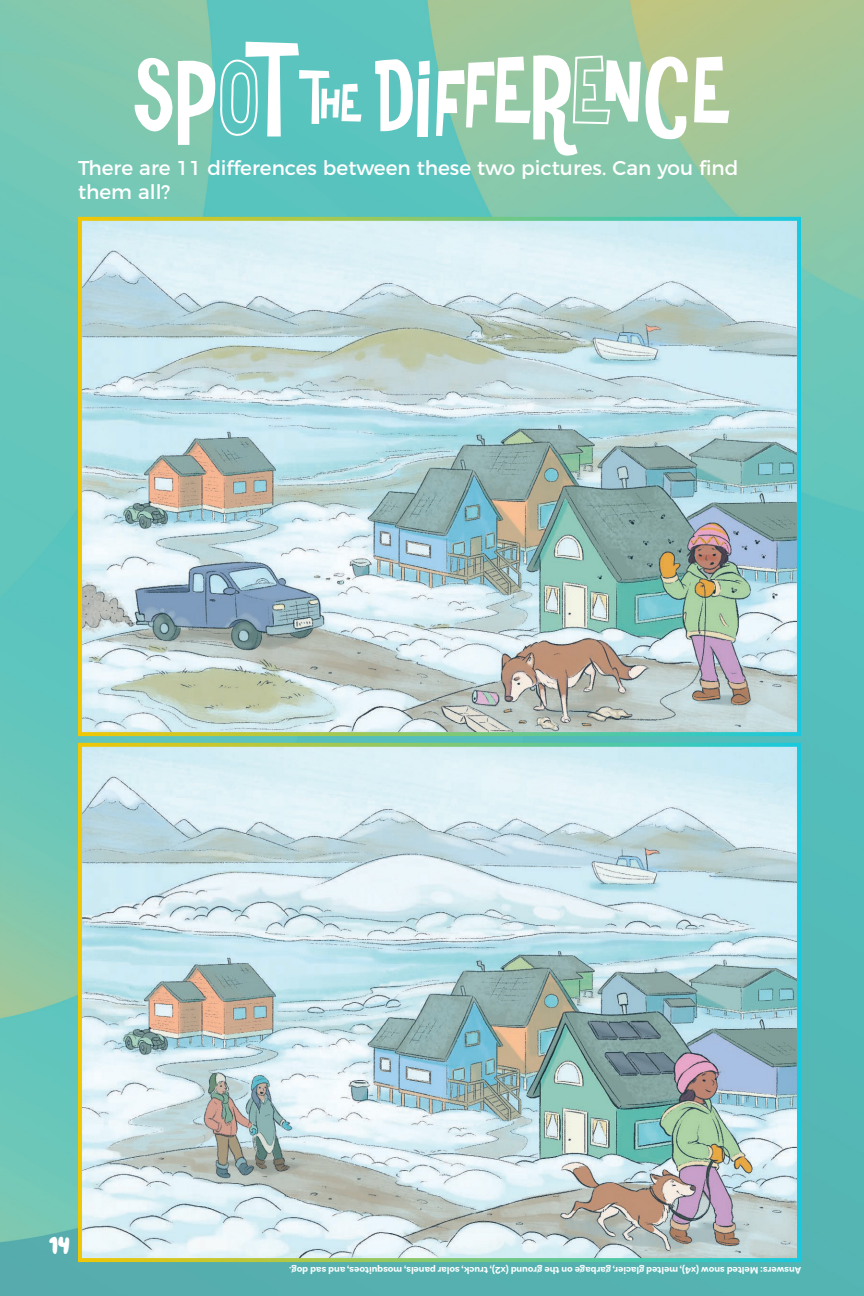
<style>
.page{position:relative;width:864px;height:1296px;background:#fff}
.page>*{position:absolute;margin:0;border:0;box-sizing:border-box;transform-origin:0 0}
.t1{font:28px "Painde Mie";color:#fff}
.t2{font:20px/24px "Montserrat";color:#fff}
.t3{font:700 10px "Basic Sans";color:#fff}
</style>
<div class="page">
<img style="left:0;top:0;width:864px;height:1296px">
<img style="left:83px;top:222px;width:713px;height:509px">
<img style="left:83px;top:748px;width:713px;height:509px">
<div style="left:78px;top:743px;width:723px;height:519px;border:4px solid #fff"></div>
<svg style="left:135px;top:42px;width:226px;height:103px"></svg>
<svg style="left:375px;top:59px;width:55px;height:78px"></svg>
<svg style="left:436px;top:48px;width:293px;height:113px"></svg>
<h2 class="t2" style="left:78px;top:154px;width:662px">There are 11 differences between these two pictures. Can you find them all?</h2>
<h1 class="t1" style="left:49px;top:1231px;width:22px">14</h1>
<p class="t3" style="left:801px;top:1277px;width:513px;rotate:-180deg">Answers: Melted snow (x4), melted glacier, garbage on the ground (x2), truck, solar panels, mosquitoes, and sad dog.</p>
</div>
